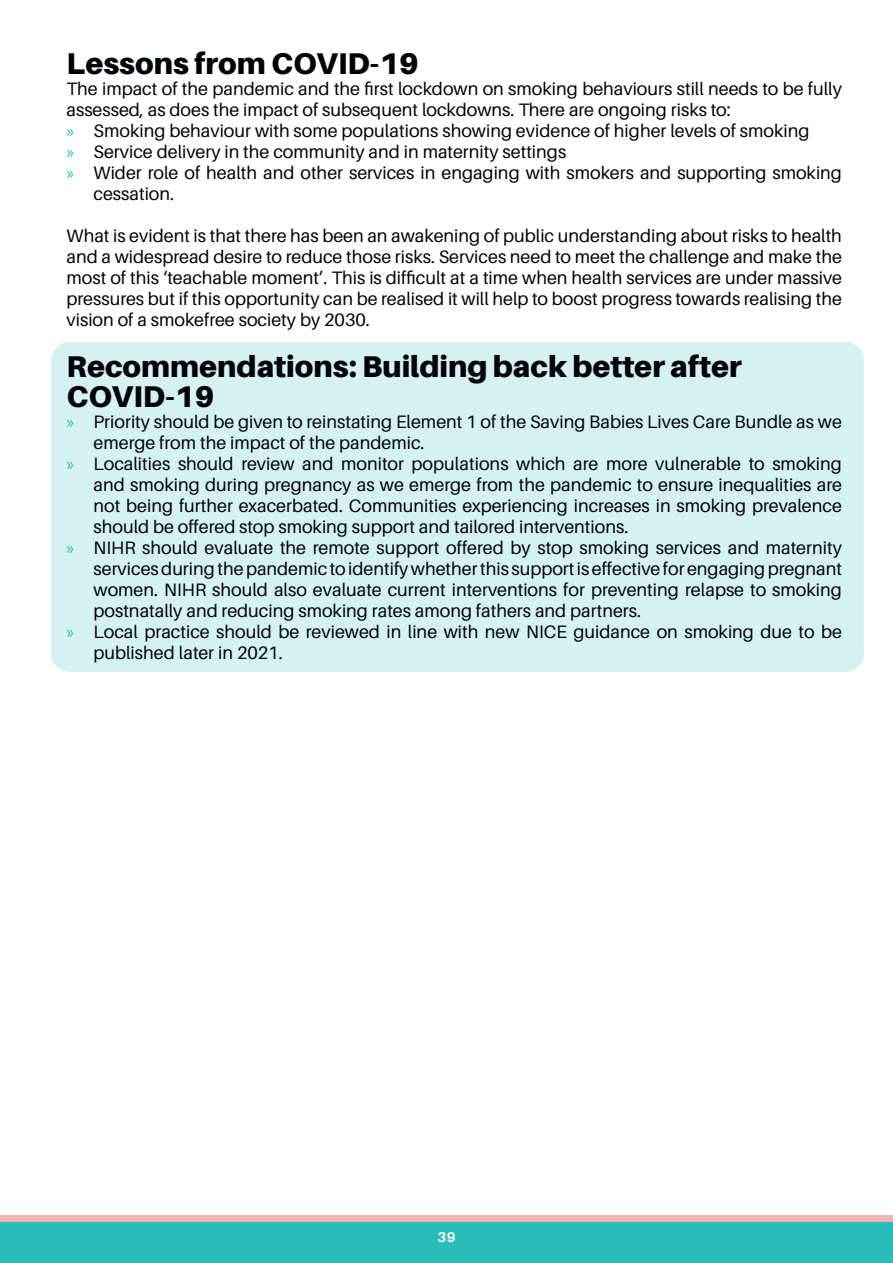
<style>
.page{position:relative;width:893px;height:1263px;background:#fff}
.page>*{position:absolute;margin:0;border:0;box-sizing:border-box;transform-origin:0 0}
.bullet{font:900 30px/30px "Aileron";color:#000309}
.bullet-2{font:18px/21px "Aileron";color:#000309}
.t1{font:700 14.25px "Aileron";color:#fff}
.s1{font-family:"Myriad Pro";color:#29bcb8}
</style>
<div class="page">
<svg style="left:0;top:1215px;width:893px;height:48px;background:#46bab7"></svg>
<div style="left:51px;top:342px;width:813px;height:330px;background:#d5f1f1;border-radius:18px"></div>
<p class="bullet" style="left:67px;top:48px;width:354px">Lessons from COVID-19</p>
<p class="bullet-2" style="left:67px;top:79px;width:777px">The impact of the pandemic and the first lockdown on smoking behaviours still needs to be fully assessed, as does the impact of subsequent lockdowns. There are ongoing risks to:</p>
<p class="bullet-2" style="left:67px;top:121px;width:744px"><span class="s1">»</span> Smoking behaviour with some populations showing evidence of higher levels of smoking</p>
<p class="bullet-2" style="left:67px;top:142px;width:501px"><span class="s1">»</span> Service delivery in the community and in maternity settings</p>
<p class="bullet-2" style="left:94px;top:163px;width:750px;text-indent:-27px"><span class="s1">»</span> Wider role of health and other services in engaging with smokers and supporting smoking cessation.</p>
<p class="bullet-2" style="left:67px;top:226px;width:777px;text-align:justify">What is evident is that there has been an awakening of public understanding about risks to health and a widespread desire to reduce those risks. Services need to meet the challenge and make the most of this ‘teachable moment’. This is difficult at a time when health services are under massive pressures but if this opportunity can be realised it will help to boost progress towards realising the vision of a smokefree society by 2030.</p>
<p class="bullet" style="left:67px;top:351px;width:677px">Recommendations: Building back better after<br>COVID-19</p>
<p class="bullet-2" style="left:94px;top:412px;width:750px;text-indent:-27px"><span class="s1">»</span> Priority should be given to reinstating Element 1 of the Saving Babies Lives Care Bundle as we emerge from the impact of the pandemic.</p>
<p class="bullet-2" style="left:94px;top:454px;width:750px;text-align:justify;text-indent:-27px"><span class="s1">»</span> Localities should review and monitor populations which are more vulnerable to smoking and smoking during pregnancy as we emerge from the pandemic to ensure inequalities are not being further exacerbated. Communities experiencing increases in smoking prevalence should be offered stop smoking support and tailored interventions.</p>
<p class="bullet-2" style="left:94px;top:538px;width:750px;text-align:justify;text-indent:-27px"><span class="s1">»</span> NIHR should evaluate the remote support offered by stop smoking services and maternity services during the pandemic to identify whether this support is effective for engaging pregnant women. NIHR should also evaluate current interventions for preventing relapse to smoking postnatally and reducing smoking rates among fathers and partners.</p>
<p class="bullet-2" style="left:94px;top:622px;width:750px;text-indent:-27px"><span class="s1">»</span> Local practice should be reviewed in line with new NICE guidance on smoking due to be published later in 2021.</p>
<p class="t1" style="left:437px;top:1229px;width:20px">39</p>
</div>
